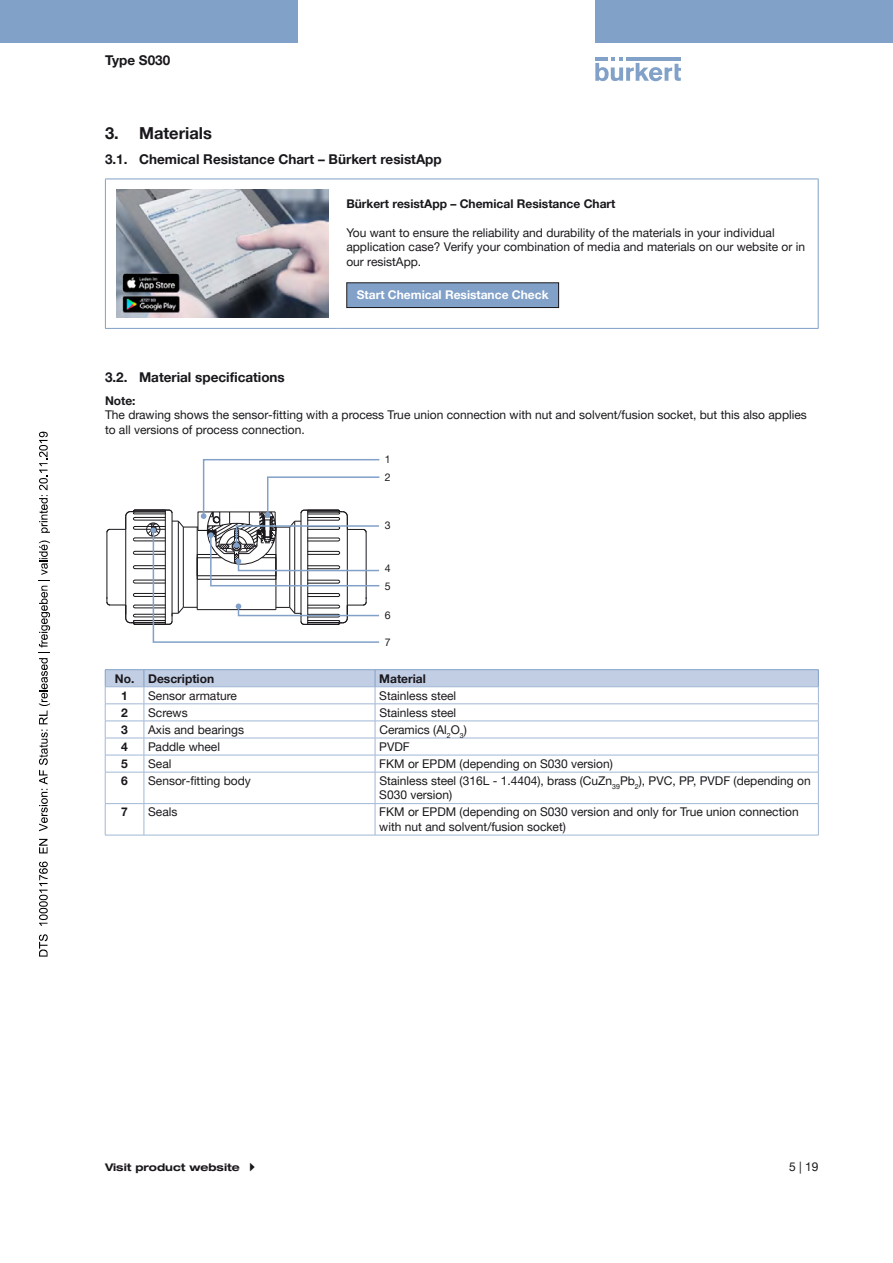
<style>
.page{position:relative;width:893px;height:1263px;background:#fff}
.page>*{position:absolute;margin:0;border:0;box-sizing:border-box;transform-origin:0 0}
.t1{font:700 16.5px "Helvetica Neue LTW1 G";color:#1a171c}
.t2{font:700 13.5px "Helvetica Neue LTW1 G";color:#1a171c}
.t3{font:12px/14.4px "Helvetica Neue LTW1 G";color:#1a171c}
.t4{font:700 12px "Helvetica Neue LTW1 G";color:#1a171c}
.t5{font:700 12px "Helvetica Neue LTW1 G";color:#fff}
.t6{font:700 expanded 10.5px "Helvetica Neue LTW1 G";color:#1a171c}
.t7{font:10.5px/17.9px "Helvetica Neue LTW1 G";color:#1b171b}
</style>
<div class="page">
<svg style="left:595px;top:57px;width:86px;height:24px"></svg>
<hr style="left:626px;top:57px;width:55px;height:4px;background:#81a1c8">
<div style="left:0;top:0;width:298px;height:42px;background:#81a1c8"></div>
<div style="left:595px;top:0;width:298px;height:42px;background:#81a1c8"></div>
<hr style="left:105px;top:179px;width:233px;height:1px;background:#81a1c8">
<hr style="left:105px;top:179px;width:1px;height:149px;background:#81a1c8">
<hr style="left:338px;top:179px;width:481px;height:1px;background:#81a1c8">
<hr style="left:818px;top:179px;width:1px;height:149px;background:#81a1c8">
<hr style="left:105px;top:328px;width:233px;height:1px;background:#81a1c8">
<hr style="left:338px;top:328px;width:481px;height:1px;background:#81a1c8">
<img style="left:116px;top:190px;width:213px;height:127px">
<div style="left:347px;top:283px;width:212px;height:25px;background:#81a1c8"></div>
<div style="left:346px;top:282px;width:213px;height:26px;border:1px solid #1a171c"></div>
<svg style="left:106px;top:459px;width:274px;height:184px"></svg>
<hr style="left:144px;top:772px;width:231px;height:1px;background:#a1b7d6">
<hr style="left:375px;top:772px;width:444px;height:1px;background:#a1b7d6">
<hr style="left:375px;top:772px;width:1px;height:31px;background:#a1b7d6">
<hr style="left:144px;top:803px;width:231px;height:1px;background:#a1b7d6">
<hr style="left:375px;top:803px;width:444px;height:1px;background:#a1b7d6">
<hr style="left:375px;top:804px;width:1px;height:31px;background:#a1b7d6">
<hr style="left:144px;top:835px;width:231px;height:1px;background:#a1b7d6">
<hr style="left:375px;top:835px;width:444px;height:1px;background:#a1b7d6">
<hr style="left:818px;top:772px;width:1px;height:31px;background:#a1b7d6">
<hr style="left:818px;top:804px;width:1px;height:31px;background:#a1b7d6">
<hr style="left:105px;top:669px;width:39px;height:1px;background:#81a1c8">
<hr style="left:144px;top:669px;width:231px;height:1px;background:#81a1c8">
<hr style="left:375px;top:669px;width:444px;height:1px;background:#81a1c8">
<svg style="left:105px;top:670px;width:714px;height:102px"></svg>
<hr style="left:105px;top:772px;width:39px;height:1px;background:#a1b7d6">
<hr style="left:105px;top:772px;width:1px;height:31px;background:#a1b7d6">
<hr style="left:144px;top:772px;width:1px;height:31px;background:#a1b7d6">
<hr style="left:105px;top:803px;width:39px;height:1px;background:#a1b7d6">
<hr style="left:105px;top:804px;width:1px;height:31px;background:#a1b7d6">
<hr style="left:144px;top:804px;width:1px;height:31px;background:#a1b7d6">
<hr style="left:105px;top:835px;width:39px;height:1px;background:#a1b7d6">
<svg style="left:39px;top:934px;width:9px;height:22px"></svg>
<svg style="left:39px;top:861px;width:9px;height:65px"></svg>
<svg style="left:39px;top:839px;width:9px;height:14px"></svg>
<svg style="left:39px;top:540px;width:11px;height:291px"></svg>
<svg style="left:39px;top:432px;width:11px;height:101px"></svg>
<p class="t2" style="left:105px;top:52px;width:67px">Type S030</p>
<h1 class="t1" style="left:105px;top:123px;width:108px">3. Materials</h1>
<p class="t2" style="left:105px;top:151px;width:338px">3.1. Chemical Resistance Chart – Bürkert resistApp</p>
<p class="t4" style="left:346px;top:196px;width:271px">Bürkert resistApp – Chemical Resistance Chart</p>
<p class="t3" style="left:346px;top:225px;width:460px">You want to ensure the reliability and durability of the materials in your individual application case? Verify your combination of media and materials on our website or in our resistApp.</p>
<p class="t5" style="left:357px;top:288px;width:193px">Start Chemical Resistance Check</p>
<p class="t2" style="left:105px;top:369px;width:181px">3.2. Material specifications</p>
<p class="t4" style="left:105px;top:393px;width:32px">Note:</p>
<p class="t3" style="left:105px;top:408px;width:703px">The drawing shows the sensor-fitting with a process True union connection with nut and solvent/fusion socket, but this also applies to all versions of process connection.</p>
<p class="t7" style="left:385px;top:468px;width:7px">2</p>
<p class="t7" style="left:385px;top:516px;width:7px">3</p>
<p class="t7" style="left:385px;top:559px;width:7px">4<br>5</p>
<p class="t7" style="left:385px;top:606px;width:7px">6</p>
<p class="t7" style="left:385px;top:633px;width:7px">7</p>
<p class="t7" style="left:385px;top:451px;width:7px">1</p>
<p class="t4" style="left:115px;top:671px;width:101px">No. Description</p>
<p class="t4" style="left:379px;top:671px;width:48px">Material</p>
<p class="t4" style="left:121px;top:688px;width:8px">1</p>
<p class="t3" style="left:148px;top:688px;width:90px">Sensor armature</p>
<p class="t3" style="left:379px;top:688px;width:78px">Stainless steel</p>
<p class="t4" style="left:121px;top:705px;width:8px">2</p>
<p class="t3" style="left:148px;top:705px;width:41px">Screws</p>
<p class="t3" style="left:379px;top:705px;width:78px">Stainless steel</p>
<p class="t4" style="left:121px;top:722px;width:8px">3</p>
<p class="t3" style="left:148px;top:722px;width:97px">Axis and bearings</p>
<p class="t3" style="left:379px;top:722px;width:89px">Ceramics (Al<sub>2</sub>O<sub>3</sub>)</p>
<p class="t4" style="left:121px;top:739px;width:8px">4</p>
<p class="t3" style="left:148px;top:739px;width:73px">Paddle wheel</p>
<p class="t3" style="left:379px;top:739px;width:32px">PVDF</p>
<p class="t4" style="left:121px;top:756px;width:8px">5</p>
<p class="t3" style="left:148px;top:756px;width:25px">Seal</p>
<p class="t3" style="left:379px;top:756px;width:235px">FKM or EPDM (depending on S030 version)</p>
<p class="t4" style="left:121px;top:773px;width:8px">6</p>
<p class="t3" style="left:148px;top:773px;width:104px">Sensor-fitting body</p>
<p class="t3" style="left:379px;top:773px;width:433px">Stainless steel (316L ‑ 1.4404), brass (CuZn<sub>39</sub>Pb<sub>2</sub>), PVC, PP, PVDF (depending on<br>S030 version)</p>
<p class="t4" style="left:121px;top:805px;width:8px">7</p>
<p class="t3" style="left:148px;top:805px;width:31px">Seals</p>
<p class="t3" style="left:379px;top:805px;width:421px">FKM or EPDM (depending on S030 version and only for True union connection with nut and solvent/fusion socket)</p>
<p class="t6" style="left:105px;top:1161px;width:136px">Visit product website</p>
<p class="t3" style="left:789px;top:1159px;width:31px">5 | 19</p>
</div>
